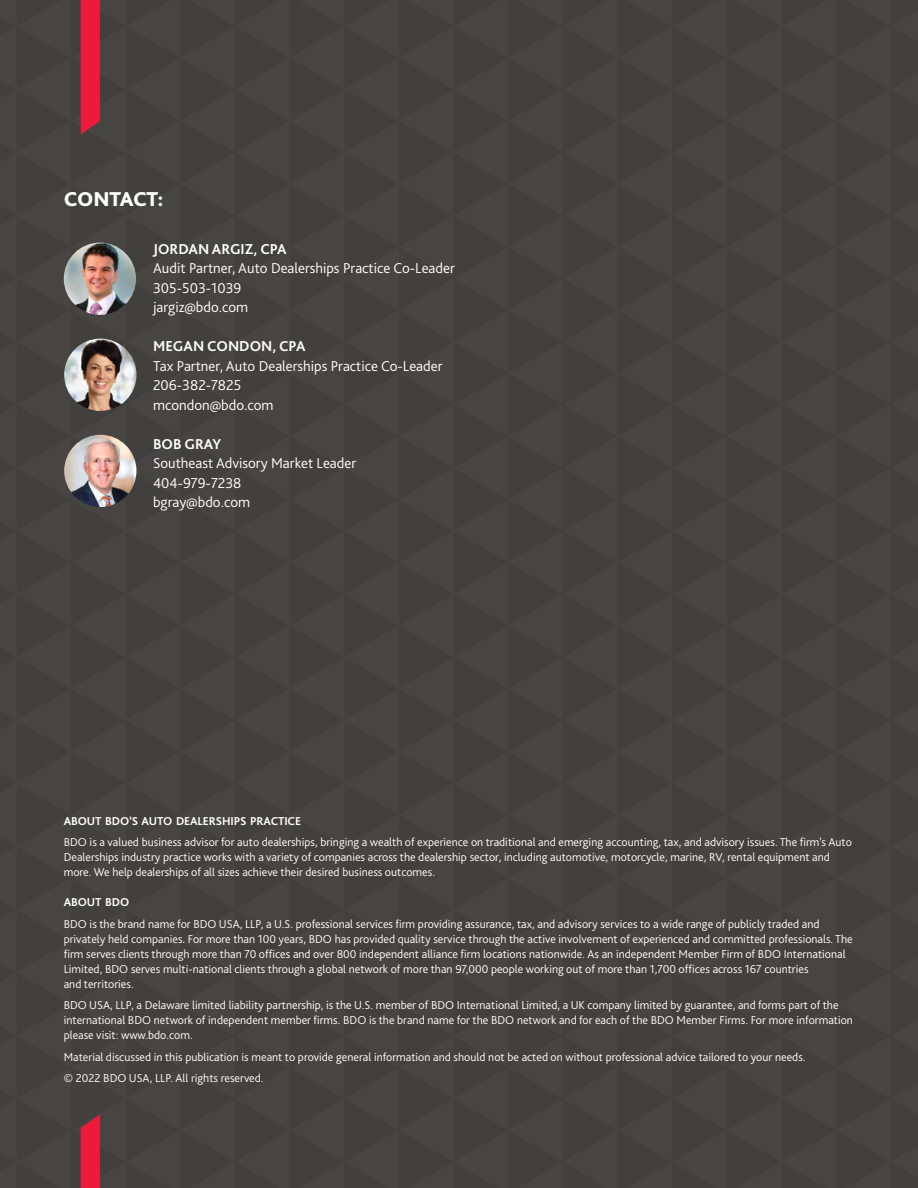
<style>
.page{position:relative;width:918px;height:1188px;background:#474542}
.page>*{position:absolute;margin:0;border:0;box-sizing:border-box;transform-origin:0 0}
.t1{font:800 21px "Bliss Pro";letter-spacing:-.01em;color:#fff}
.t2{font:300 15px/19.5px "Bliss Pro";color:#fff}
.t3{font:700 15px "Bliss Pro";color:#fff}
.t4{font:300 12px/15px "Bliss Pro";color:#fff}
.t5{font:700 12px "Bliss Pro";letter-spacing:-.01em;color:#fff}
</style>
<div class="page">
<img style="left:64px;top:243px;width:72px;height:72px;border-radius:36px">
<img style="left:64px;top:435px;width:72px;height:72px;border-radius:36px">
<h1 class="t1" style="left:64px;top:186px;width:101px">CONTACT:</h1>
<p class="t3" style="left:153px;top:239px;width:135px">JORDAN ARGIZ, CPA</p>
<p class="t2" style="left:153px;top:258px;width:303px">Audit Partner, Auto Dealerships Practice Co-Leader<br>305-503-1039<br>jargiz@bdo.com</p>
<p class="t3" style="left:153px;top:337px;width:154px">MEGAN CONDON, CPA</p>
<p class="t2" style="left:153px;top:356px;width:291px">Tax Partner, Auto Dealerships Practice Co-Leader<br>206-382-7825<br>mcondon@bdo.com</p>
<p class="t3" style="left:153px;top:434px;width:70px">BOB GRAY</p>
<p class="t2" style="left:153px;top:453px;width:205px">Southeast Advisory Market Leader<br>404-979-7238<br>bgray@bdo.com</p>
<p class="t5" style="left:64px;top:814px;width:239px">ABOUT BDO’S AUTO DEALERSHIPS PRACTICE</p>
<p class="t4" style="left:64px;top:835px;width:790px">BDO is a valued business advisor for auto dealerships, bringing a wealth of experience on traditional and emerging accounting, tax, and advisory issues. The firm’s Auto<br>Dealerships industry practice works with a variety of companies across the dealership sector, including automotive, motorcycle, marine, RV, rental equipment and more. We help dealerships of all sizes achieve their desired business outcomes.</p>
<p class="t5" style="left:64px;top:895px;width:67px">ABOUT BDO</p>
<p class="t4" style="left:64px;top:916px;width:791px">BDO is the brand name for BDO USA, LLP, a U.S. professional services firm providing assurance, tax, and advisory services to a wide range of publicly traded and privately held companies. For more than 100 years, BDO has provided quality service through the active involvement of experienced and committed professionals. The firm serves clients through more than 70 offices and over 800 independent alliance firm locations nationwide. As an independent Member Firm of BDO International Limited, BDO serves multi-national clients through a global network of more than 97,000 people working out of more than 1,700 offices across 167 countries<br>and territories.</p>
<p class="t4" style="left:64px;top:997px;width:791px">BDO USA, LLP, a Delaware limited liability partnership, is the U.S. member of BDO International Limited, a UK company limited by guarantee, and forms part of the international BDO network of independent member firms. BDO is the brand name for the BDO network and for each of the BDO Member Firms. For more information please visit: www.bdo.com.</p>
<p class="t4" style="left:64px;top:1046px;width:743px;line-height:21.5px">Material discussed in this publication is meant to provide general information and should not be acted on without professional advice tailored to your needs. © 2022 BDO USA, LLP. All rights reserved.</p>
</div>
